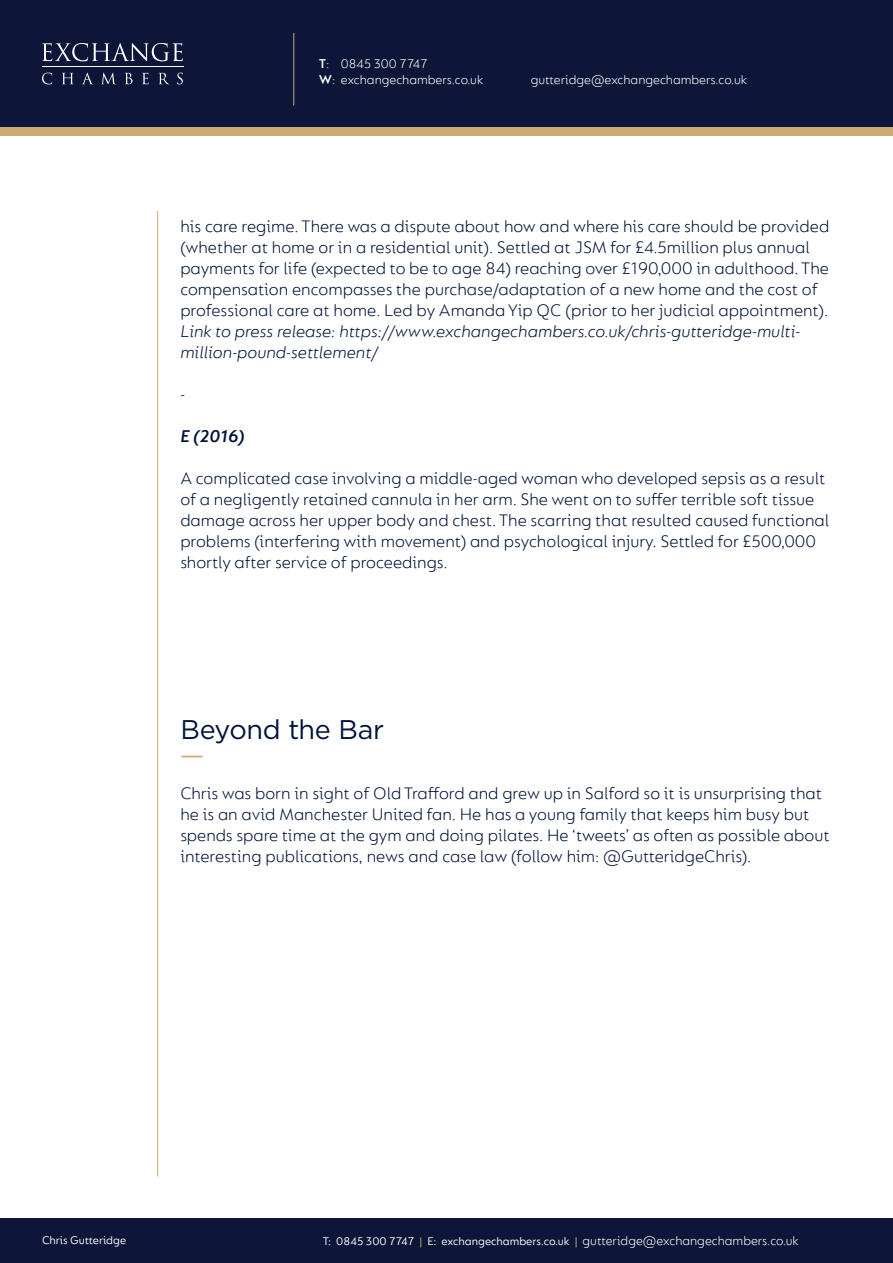
<style>
.page{position:relative;width:893px;height:1263px;background:#fff}
.page>*{position:absolute;margin:0;border:0;box-sizing:border-box;transform-origin:0 0}
.t1{font:27px "Gotham";letter-spacing:-.01em;color:#001537}
.t2{font:300 18px/21px "FS Lucas";color:#001537}
.t3{font:italic 600 18px "FS Lucas";color:#001537}
.t4{font:300 13.5px/16.2px "FS Lucas";color:#fff}
.t5{font:12px "FS Lucas";color:#fff}
.s1{font-weight:600}
.s2{font-style:italic}
.s3{color:#cbaa76}
</style>
<div class="page">
<div style="left:0;top:64px;width:893px;height:72px;background:#cbaa76"></div>
<div style="left:0;top:0;width:893px;height:127px;background:#0d1638"></div>
<div style="left:0;top:1219px;width:893px;height:44px;background:#0d1638"></div>
<hr style="left:42px;top:67px;width:142px;height:1px;background:#fff">
<svg style="left:42px;top:43px;width:141px;height:18px"></svg>
<svg style="left:42px;top:73px;width:10px;height:11px"></svg>
<svg style="left:62px;top:73px;width:11px;height:11px"></svg>
<svg style="left:82px;top:73px;width:11px;height:11px"></svg>
<svg style="left:102px;top:73px;width:13px;height:11px"></svg>
<svg style="left:125px;top:73px;width:8px;height:11px"></svg>
<svg style="left:142px;top:73px;width:7px;height:11px"></svg>
<svg style="left:159px;top:73px;width:10px;height:11px"></svg>
<svg style="left:177px;top:73px;width:6px;height:11px"></svg>
<hr style="left:293px;top:33px;width:1px;height:73px;background:#cbaa76">
<hr style="left:157px;top:211px;width:1px;height:966px;background:#cbaa76">
<svg style="left:181px;top:756px;width:21px;height:1px"></svg>
<p class="t4" style="left:319px;top:55px;width:166px"><span class="s1">T</span>: 0845 300 7747<br><span class="s1">W</span>: exchangechambers.co.uk</p>
<p class="t4" style="left:531px;top:71px;width:218px">gutteridge@exchangechambers.co.uk</p>
<p class="t2" style="left:180px;top:215px;width:650px">his care regime. There was a dispute about how and where his care should be provided (whether at home or in a residential unit). Settled at JSM for £4.5million plus annual payments for life (expected to be to age 84) reaching over £190,000 in adulthood. The compensation encompasses the purchase/adaptation of a new home and the cost of professional care at home. Led by Amanda Yip QC (prior to her judicial appointment).<br><span class="s2">Link to press release: https://www.exchangechambers.co.uk/chris-gutteridge-multi&shy;million-pound-settlement/</span></p>
<p class="t2" style="left:180px;top:383px;width:6px">-</p>
<p class="t3" style="left:180px;top:425px;width:66px">E (2016)</p>
<p class="t2" style="left:180px;top:467px;width:650px">A complicated case involving a middle-aged woman who developed sepsis as a result of a negligently retained cannula in her arm. She went on to suffer terrible soft tissue damage across her upper body and chest. The scarring that resulted caused functional problems (interfering with movement) and psychological injury. Settled for £500,000 shortly after service of proceedings.</p>
<p class="t1" style="left:180px;top:712px;width:205px">Beyond the Bar</p>
<p class="t2" style="left:180px;top:782px;width:651px">Chris was born in sight of Old Trafford and grew up in Salford so it is unsurprising that he is an avid Manchester United fan. He has a young family that keeps him busy but spends spare time at the gym and doing pilates. He ‘tweets’ as often as possible about interesting publications, news and case law (follow him: @GutteridgeChris).</p>
<p class="t4" style="left:583px;top:1233px;width:218px">gutteridge@exchangechambers.co.uk</p>
<p class="t5" style="left:42px;top:1233px;width:86px">Chris Gutteridge</p>
<p class="t5" style="left:323px;top:1235px;width:256px">T: 0845 300 7747 <span class="s3">|</span> E: exchangechambers.co.uk <span class="s3">|</span></p>
</div>
